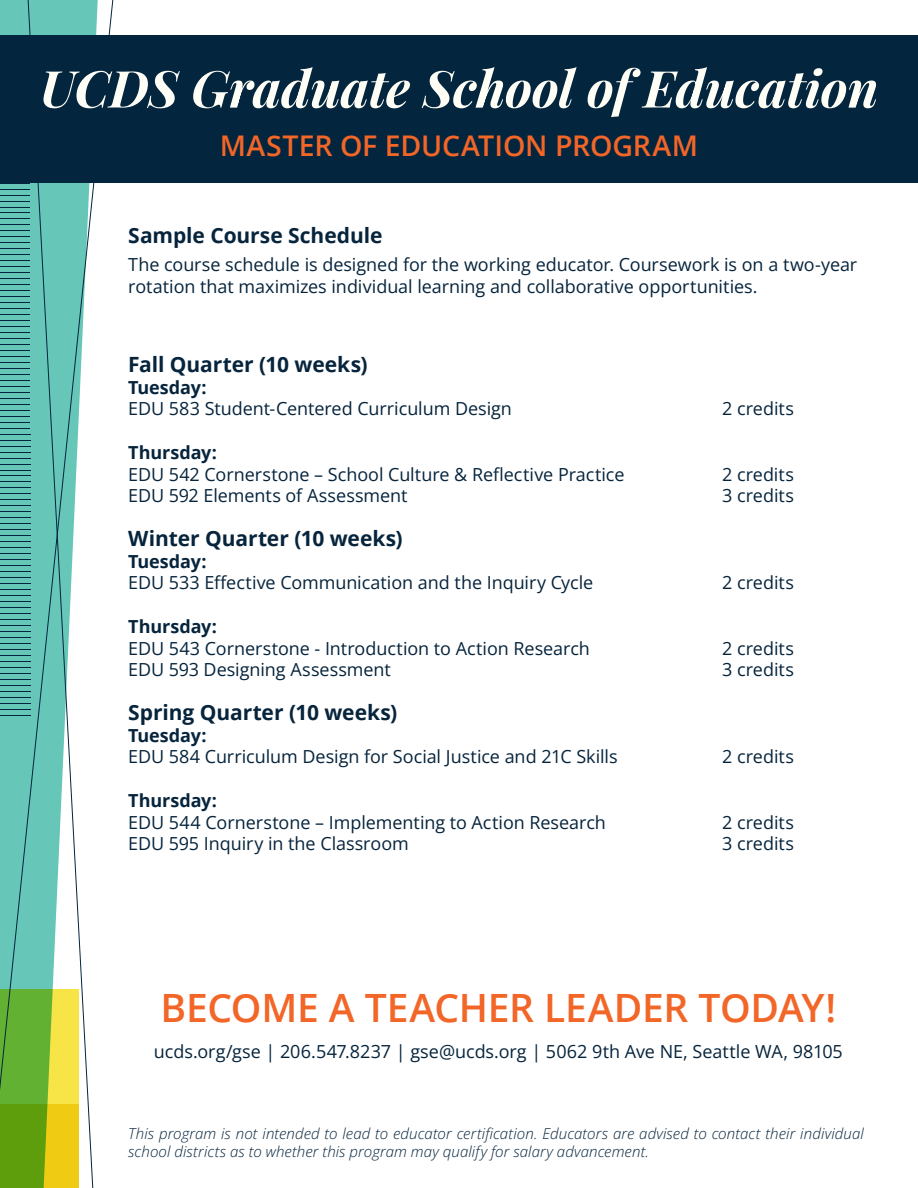
<style>
.page{position:relative;width:918px;height:1188px;background:#fff}
.page>*{position:absolute;margin:0;border:0;box-sizing:border-box;transform-origin:0 0}
.t1{font:italic 700 51px "Playfair Display";letter-spacing:-.005em;color:#fffef6}
.Orange_CAPS{font:600 39px "Open Sans";letter-spacing:-.01em;color:#f26628}
.Orange_CAPS-2{font:600 28.5px "Open Sans";letter-spacing:-.005em;color:#f26628}
.course_list{font:700 21px "Open Sans";letter-spacing:-.005em;color:#06243c}
.body_text{font:700 21px "Open Sans";letter-spacing:-.005em;color:#06243c}
.course_list-2{font:18px "Open Sans";letter-spacing:-.005em;color:#06243c}
.body_text-2{font:18px/21.6px "Open Sans";color:#06243c}
.course_list-3{font:700 18px "Open Sans";letter-spacing:-.005em;color:#06243c}
.body_text-3{font:italic 15px/18px "Open Sans";letter-spacing:.005em;color:#06243c}
</style>
<div class="page">
<svg style="left:0;top:0;width:117px;height:1104px"></svg>
<svg style="left:27px;top:0;width:69px;height:1188px"></svg>
<div style="left:0;top:36px;width:918px;height:147px;background:#03253e"></div>
<svg style="left:0;top:1104px;width:79px;height:84px;background:#9bb10f"></svg>
<p class="t1" style="left:40px;top:49px;width:840px">UCDS Graduate School of Education</p>
<p class="Orange_CAPS-2" style="left:220px;top:126px;width:480px">MASTER OF EDUCATION PROGRAM</p>
<p class="body_text" style="left:128px;top:220px;width:256px">Sample Course Schedule</p>
<p class="body_text-2" style="left:128px;top:253px;width:731px">The course schedule is designed for the working educator. Coursework is on a two-year rotation that maximizes individual learning and collaborative opportunities.</p>
<p class="course_list" style="left:128px;top:349px;width:241px">Fall Quarter (10 weeks)</p>
<p class="course_list-3" style="left:128px;top:374px;width:80px">Tuesday:</p>
<p class="course_list-2" style="left:128px;top:397px;width:385px">EDU 583 Student-Centered Curriculum Design</p>
<p class="course_list-2" style="left:722px;top:397px;width:73px">2 credits</p>
<p class="course_list-3" style="left:128px;top:440px;width:90px">Thursday:</p>
<p class="course_list-2" style="left:128px;top:462px;width:498px">EDU 542 Cornerstone – School Culture &amp; Reflective Practice</p>
<p class="course_list-2" style="left:722px;top:462px;width:73px">2 credits</p>
<p class="course_list-2" style="left:128px;top:484px;width:281px">EDU 592 Elements of Assessment</p>
<p class="course_list-2" style="left:722px;top:484px;width:73px">3 credits</p>
<p class="course_list" style="left:128px;top:523px;width:276px">Winter Quarter (10 weeks)</p>
<p class="course_list-3" style="left:128px;top:548px;width:80px">Tuesday:</p>
<p class="course_list-2" style="left:128px;top:571px;width:467px">EDU 533 Effective Communication and the Inquiry Cycle</p>
<p class="course_list-2" style="left:722px;top:571px;width:73px">2 credits</p>
<p class="course_list-3" style="left:128px;top:614px;width:90px">Thursday:</p>
<p class="course_list-2" style="left:128px;top:636px;width:463px">EDU 543 Cornerstone - Introduction to Action Research</p>
<p class="course_list-2" style="left:722px;top:636px;width:73px">2 credits</p>
<p class="course_list-2" style="left:128px;top:658px;width:264px">EDU 593 Designing Assessment</p>
<p class="course_list-2" style="left:722px;top:658px;width:73px">3 credits</p>
<p class="course_list" style="left:128px;top:697px;width:271px">Spring Quarter (10 weeks)</p>
<p class="course_list-3" style="left:128px;top:722px;width:80px">Tuesday:</p>
<p class="course_list-2" style="left:128px;top:745px;width:491px">EDU 584 Curriculum Design for Social Justice and 21C Skills</p>
<p class="course_list-2" style="left:722px;top:745px;width:73px">2 credits</p>
<p class="course_list-3" style="left:128px;top:788px;width:90px">Thursday:</p>
<p class="course_list-2" style="left:128px;top:810px;width:479px">EDU 544 Cornerstone – Implementing to Action Research</p>
<p class="course_list-2" style="left:722px;top:810px;width:73px">2 credits</p>
<p class="course_list-2" style="left:128px;top:832px;width:282px">EDU 595 Inquiry in the Classroom</p>
<p class="course_list-2" style="left:722px;top:832px;width:73px">3 credits</p>
<p class="Orange_CAPS" style="left:161px;top:982px;width:677px">BECOME A TEACHER LEADER TODAY!</p>
<p class="body_text-2" style="left:154px;top:1040px;width:691px">ucds.org/gse | 206.547.8237 | gse@ucds.org | 5062 9th Ave NE, Seattle WA, 98105</p>
<p class="body_text-3" style="left:128px;top:1124px;width:737px">This program is not intended to lead to educator certification. Educators are advised to contact their individual school districts as to whether this program may qualify for salary advancement.</p>
</div>
